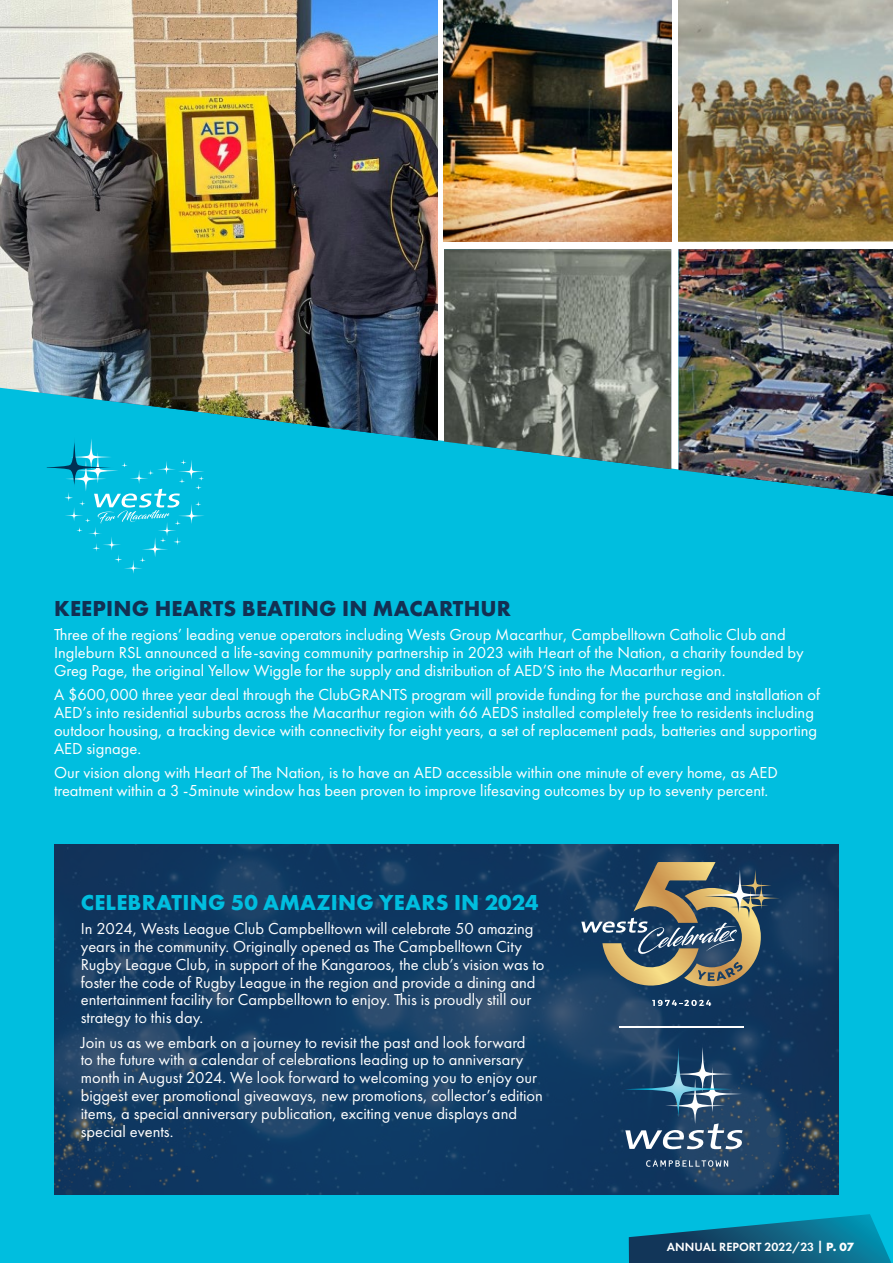
<style>
.page{position:relative;width:893px;height:1263px;background:#fff}
.page>*{position:absolute;margin:0;border:0;box-sizing:border-box;transform-origin:0 0}
.t1{font:700 22.5px "Futura PT";letter-spacing:.01em;color:#123053}
.t2{font:700 22.5px "Futura PT";letter-spacing:.01em;color:#00bedf}
.t3{font:16.5px/17.9px "Futura PT";color:#fff}
.t4{font:600 12.3px "Futura PT";color:#fff}
.s1{font-weight:700}
</style>
<div class="page">
<div style="left:0;top:387px;width:893px;height:876px;background:#00bedf"></div>
<img style="left:54px;top:845px;width:785px;height:350px">
<img style="left:672px;top:1025px;width:167px;height:169px">
<img style="left:54px;top:1025px;width:167px;height:169px">
<svg style="left:581px;top:862px;width:201px;height:124px;background:#596669"></svg>
<svg style="left:652px;top:1000px;width:59px;height:6px"></svg>
<svg style="left:618px;top:1043px;width:127px;height:106px;background:#345778"></svg>
<svg style="left:646px;top:1160px;width:82px;height:7px"></svg>
<hr style="left:619px;top:1026px;width:125px;height:1px;background:#fff">
<svg style="left:47px;top:441px;width:159px;height:133px;background:#0ec0df"></svg>
<img style="left:0;top:0;width:438px;height:441px">
<img style="left:444px;top:0;width:227px;height:241px">
<img style="left:678px;top:0;width:215px;height:241px">
<img style="left:444px;top:249px;width:227px;height:220px">
<img style="left:678px;top:249px;width:215px;height:247px">
<svg style="left:0;top:343px;width:6px;height:156px"></svg>
<svg style="left:629px;top:1214px;width:264px;height:49px;background:#0b7595"></svg>
<h1 class="t1" style="left:54px;top:594px;width:458px">KEEPING HEARTS BEATING IN MACARTHUR</h1>
<p class="t3" style="left:54px;top:626px;width:751px">Three of the regions’ leading venue operators including Wests Group Macarthur, Campbelltown Catholic Club and<br>Ingleburn RSL announced a life-saving community partnership in 2023 with Heart of the Nation, a charity founded by<br>Greg Page, the original Yellow Wiggle for the supply and distribution of AED’S into the Macarthur region.</p>
<p class="t3" style="left:54px;top:686px;width:767px">A $600,000 three year deal through the ClubGRANTS program will provide funding for the purchase and installation of AED’s into residential suburbs across the Macarthur region with 66 AEDS installed completely free to residents including outdoor housing, a tracking device with connectivity for eight years, a set of replacement pads, batteries and supporting AED signage.</p>
<p class="t3" style="left:54px;top:764px;width:725px">Our vision along with Heart of The Nation, is to have an AED accessible within one minute of every home, as AED treatment within a 3 -5minute window has been proven to improve lifesaving outcomes by up to seventy percent.</p>
<h1 class="t2" style="left:81px;top:887px;width:459px">CELEBRATING 50 AMAZING YEARS IN 2024</h1>
<p class="t3" style="left:81px;top:919px;width:465px">In 2024, Wests League Club Campbelltown will celebrate 50 amazing years in the community. Originally opened as The Campbelltown City Rugby League Club, in support of the Kangaroos, the club’s vision was to foster the code of Rugby League in the region and provide a dining and entertainment facility for Campbelltown to enjoy. This is proudly still our strategy to this day.</p>
<p class="t3" style="left:81px;top:1033px;width:464px">Join us as we embark on a journey to revisit the past and look forward<br>to the future with a calendar of celebrations leading up to anniversary month in August 2024. We look forward to welcoming you to enjoy our biggest ever promotional giveaways, new promotions, collector’s edition items, a special anniversary publication, exciting venue displays and special events.</p>
<p class="t4" style="left:667px;top:1239px;width:189px">ANNUAL REPORT 2022/23 <span class="s1">| P. 07</span></p>
</div>
